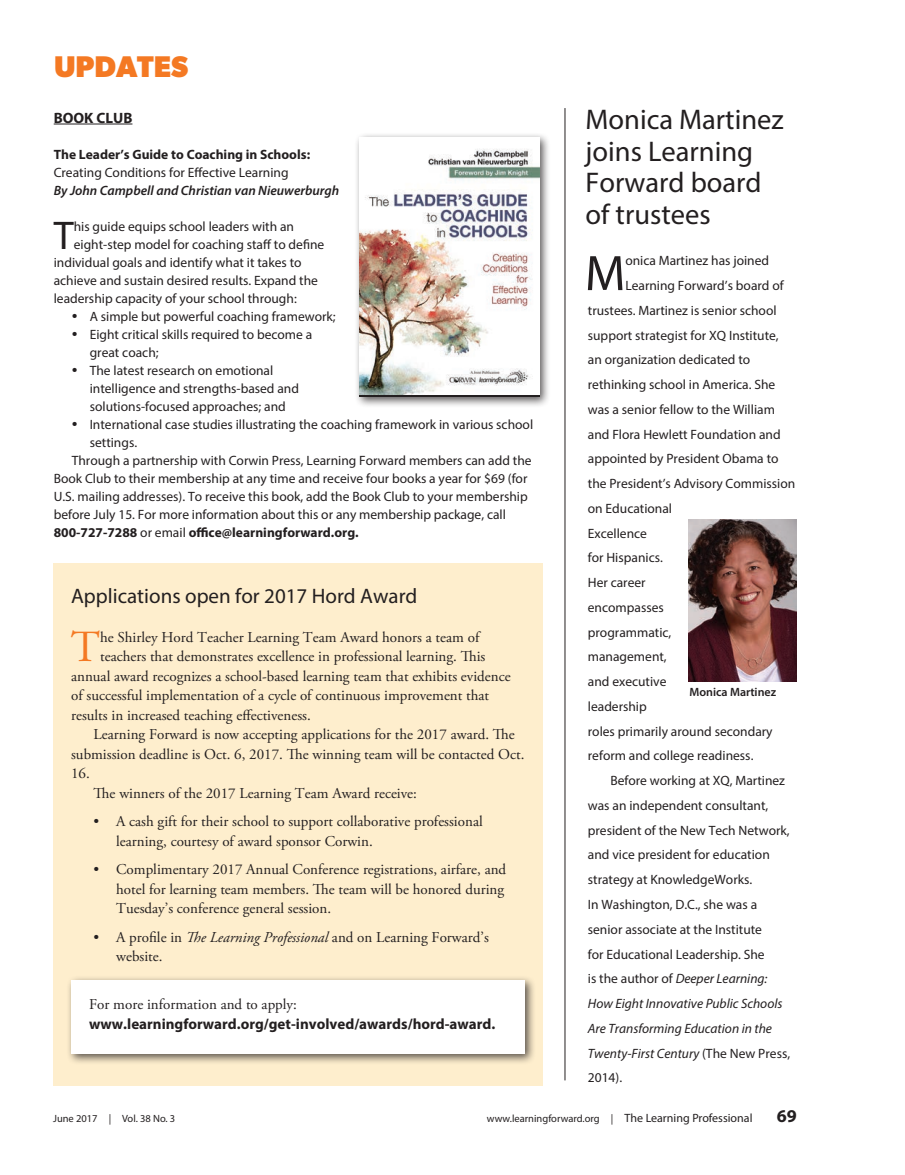
<style>
.page{position:relative;width:905px;height:1175px;background:#fff}
.page>*{position:absolute;margin:0;border:0;box-sizing:border-box;transform-origin:0 0}
.body{font:50.25px "Myriad Pro";color:#231f20}
.body-2{font:44.4px "Adobe Garamond Pro";color:#f47923}
.body-3{font:40.2px "Myriad Pro";color:#231f20}
.t1{font:700 30px "Gibson";color:#f47923}
.body-4{font:28.5px/31.5px "Myriad Pro";color:#231f20}
.body-5{font:21px "Myriad Pro";color:#231f20}
.t2{font:700 18px "Myriad Pro";color:#231f20}
.body-6{font:15px/19.5px "Adobe Garamond Pro";color:#231f20}
.body-7{font:700 15px/19.5px "Myriad Pro";color:#231f20}
.body-8{font:13.5px/24.8px "Myriad Pro";color:#231f20}
.body-9{font:italic 600 13.5px "Myriad Pro";color:#231f20}
.body-10{font:600 12px "Myriad Pro";color:#231f20}
.t3{font:10.5px "Myriad Pro";color:#231f20}
.s1{font-weight:700}
.s2{font-family:"Adobe Garamond Pro";font-size:15px}
.s3{font-style:italic}
.s4{font-family:"Adobe Garamond Pro";font-weight:400}
.s5{font-size:12px}
</style>
<div class="page">
<img style="left:688px;top:519px;width:108px;height:162px">
<div style="left:53px;top:563px;width:489px;height:522px;background:#feeecd"></div>
<hr style="left:54px;top:124px;width:78px;height:1px;background:#231f20">
<hr style="left:564px;top:108px;width:1px;height:972px;background:#231f20">
<div style="left:354px;top:132px;width:197px;height:276px;background:#231f20;opacity:.75"></div>
<img style="left:359px;top:138px;width:180px;height:257px">
<div style="left:66px;top:974px;width:470px;height:91px;background:#231f20;opacity:.75"></div>
<div style="left:71px;top:980px;width:453px;height:73px;background:#fff"></div>
<p class="t1" style="left:54px;top:49px;width:136px">UPDATES</p>
<p class="body-7" style="left:54px;top:107px;width:80px">BOOK CLUB</p>
<p class="body-8" style="left:54px;top:145px;width:258px;line-height:18px"><span class="s1">The Leader’s Guide to Coaching in Schools:<br></span>Creating Conditions for Effective Learning</p>
<p class="body-9" style="left:54px;top:181px;width:287px">By John Campbell and Christian van Nieuwerburgh</p>
<p class="body-3" style="left:54px;top:210px;width:21px">T</p>
<p class="body-8" style="left:74px;top:213px;width:222px">his guide equips school leaders with an</p>
<p class="body-8" style="left:74px;top:231px;width:252px">eight-step model for coaching staff to define</p>
<p class="body-8" style="left:54px;top:249px;width:249px">individual goals and identify what it takes to</p>
<p class="body-8" style="left:54px;top:267px;width:266px">achieve and sustain desired results. Expand the</p>
<p class="body-8" style="left:54px;top:285px;width:244px">leadership capacity of your school through:</p>
<p class="body-8" style="left:72px;top:303px;width:265px"><span class="s2">•</span> A simple but powerful coaching framework;</p>
<p class="body-8" style="left:90px;top:325px;width:224px;line-height:18px;text-indent:-18px"><span class="s2">•</span> Eight critical skills required to become a great coach;</p>
<p class="body-8" style="left:90px;top:361px;width:211px;line-height:18px;text-indent:-18px"><span class="s2">•</span> The latest research on emotional intelligence and strengths-based and solutions-focused approaches; and</p>
<p class="body-8" style="left:90px;top:415px;width:445px;line-height:18px;text-indent:-18px"><span class="s2">•</span> International case studies illustrating the coaching framework in various school settings.</p>
<p class="body-8" style="left:54px;top:451px;width:479px;line-height:18px;text-indent:18px">Through a partnership with Corwin Press, Learning Forward members can add the Book Club to their membership at any time and receive four books a year for $69 (for U.S. mailing addresses). To receive this book, add the Book Club to your membership before July 15. For more information about this or any membership package, call <span class="s1">800-727-7288</span> or email <span class="s1">office@learningforward.org.</span></p>
<p class="body-5" style="left:71px;top:582px;width:348px">Applications open for 2017 Hord Award</p>
<p class="body-2" style="left:71px;top:620px;width:31px">T</p>
<p class="body-6" style="left:100px;top:627px;width:381px">he Shirley Hord Teacher Learning Team Award honors a team of</p>
<p class="body-6" style="left:100px;top:647px;width:387px">teachers that demonstrates excellence in professional learning. This</p>
<p class="body-6" style="left:71px;top:666px;width:441px">annual award recognizes a school-based learning team that exhibits evidence</p>
<p class="body-6" style="left:71px;top:686px;width:419px">of successful implementation of a cycle of continuous improvement that</p>
<p class="body-6" style="left:71px;top:705px;width:241px">results in increased teaching effectiveness.</p>
<p class="body-6" style="left:71px;top:725px;width:455px;text-indent:22px">Learning Forward is now accepting applications for the 2017 award. The submission deadline is Oct. 6, 2017. The winning team will be contacted Oct.<br>16.</p>
<p class="body-6" style="left:94px;top:783px;width:325px">The winners of the 2017 Learning Team Award receive:</p>
<p class="body-6" style="left:116px;top:812px;width:368px;text-indent:-22px">• A cash gift for their school to support collaborative professional learning, courtesy of award sponsor Corwin.</p>
<p class="body-6" style="left:116px;top:860px;width:391px;text-indent:-22px">• Complimentary 2017 Annual Conference registrations, airfare, and hotel for learning team members. The team will be honored during<br>Tuesday’s conference general session.</p>
<p class="body-6" style="left:116px;top:927px;width:374px;text-indent:-22px">• A profile in <span class="s3">The Learning Professional</span> and on Learning Forward’s website.</p>
<p class="body-7" style="left:89px;top:993px;width:408px"><span class="s4">For more information and to apply: </span>www.learningforward.org/get-involved/awards/hord-award.</p>
<p class="body-4" style="left:585px;top:104px;width:199px">Monica Martinez joins Learning<br>Forward board of trustees</p>
<p class="body" style="left:585px;top:242px;width:42px">M</p>
<p class="body-8" style="left:625px;top:248px;width:145px">onica Martinez has joined</p>
<p class="body-8" style="left:625px;top:273px;width:160px">Learning Forward’s board of</p>
<p class="body-8" style="left:588px;top:298px;width:190px">trustees. Martinez is senior school</p>
<p class="body-8" style="left:588px;top:322px;width:192px">support strategist for XQ Institute,</p>
<p class="body-8" style="left:588px;top:347px;width:164px">an organization dedicated to</p>
<p class="body-8" style="left:588px;top:372px;width:189px">rethinking school in America. She</p>
<p class="body-8" style="left:588px;top:397px;width:188px">was a senior fellow to the William</p>
<p class="body-8" style="left:588px;top:421px;width:194px">and Flora Hewlett Foundation and</p>
<p class="body-8" style="left:588px;top:446px;width:192px">appointed by President Obama to</p>
<p class="body-8" style="left:588px;top:471px;width:209px">the President’s Advisory Commission</p>
<p class="body-8" style="left:588px;top:496px;width:86px">on Educational</p>
<p class="body-8" style="left:588px;top:520px;width:61px">Excellence</p>
<p class="body-8" style="left:588px;top:545px;width:76px">for Hispanics.</p>
<p class="body-8" style="left:588px;top:570px;width:59px">Her career</p>
<p class="body-8" style="left:588px;top:595px;width:77px">encompasses</p>
<p class="body-8" style="left:588px;top:619px;width:85px">programmatic,</p>
<p class="body-8" style="left:588px;top:644px;width:80px">management,</p>
<p class="body-8" style="left:588px;top:669px;width:80px">and executive</p>
<p class="body-8" style="left:588px;top:694px;width:60px">leadership</p>
<p class="body-8" style="left:588px;top:718px;width:186px">roles primarily around secondary</p>
<p class="body-8" style="left:588px;top:743px;width:167px">reform and college readiness.</p>
<p class="body-8" style="left:588px;top:768px;width:204px;text-indent:23px">Before working at XQ, Martinez was an independent consultant, president of the New Tech Network, and vice president for education strategy at KnowledgeWorks.<br>In Washington, D.C., she was a senior associate at the Institute<br>for Educational Leadership. She<br>is the author of <span class="s3">Deeper Learning:<br>How Eight Innovative Public Schools<br>Are Transforming Education in the<br>Twenty-First Century</span> (The New Press,<br>2014).</p>
<p class="body-10" style="left:689px;top:684px;width:88px">Monica Martinez</p>
<p class="t3" style="left:53px;top:1112px;width:124px">June 2017 | Vol. 38 No. 3</p>
<p class="t3" style="left:487px;top:1112px;width:267px">www.learningforward.org | <span class="s5">The Learning Professional</span></p>
<h3 class="t2" style="left:777px;top:1104px;width:21px">69</h3>
</div>
